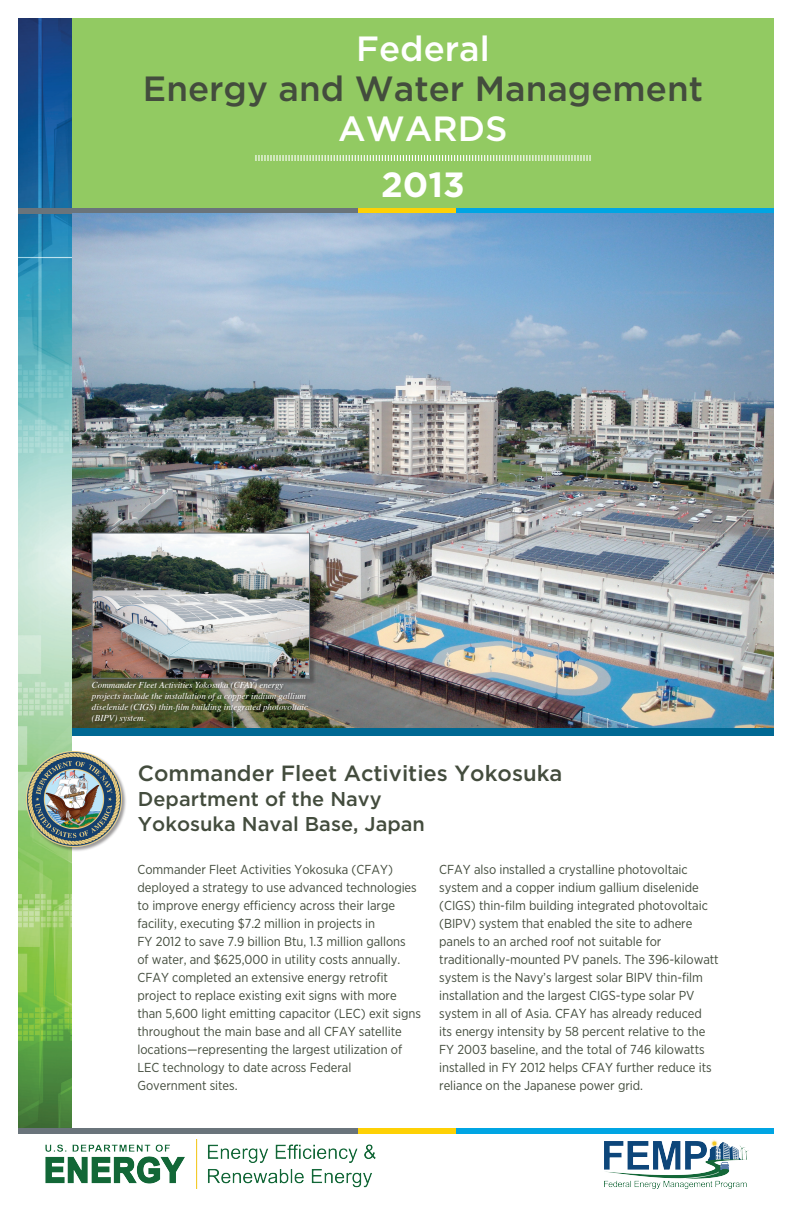
<style>
.page{position:relative;width:792px;height:1224px;background:#fff}
.page>*{position:absolute;margin:0;border:0;box-sizing:border-box;transform-origin:0 0}
.t1{font:500 35px "Gotham";color:#434c3d}
.t2{font:500 35px "Gotham";color:#fff}
.t3{font:700 35px "Gotham";color:#fff}
.t4{font:500 22px "Gotham";color:#434c3d}
.t5{font:500 20px/25px "Gotham";color:#434c3d}
.t6{font:13px/18px "Gotham Narrow";letter-spacing:-.005em;color:#434c3d}
.t7{font:italic 9px/11px "Times";color:#fff}
</style>
<div class="page">
<img style="left:18px;top:18px;width:54px;height:1111px">
<div style="left:72px;top:18px;width:702px;height:195px;background:#92ca62"></div>
<div style="left:18px;top:1129px;width:573px;height:5px;background:#6a747b"></div>
<div style="left:358px;top:1129px;width:139px;height:5px;background:#fed105"></div>
<div style="left:457px;top:1129px;width:317px;height:5px;background:#00a5e3"></div>
<svg style="left:255px;top:155px;width:336px;height:6px"></svg>
<img style="left:605px;top:1140px;width:143px;height:48px">
<img style="left:45px;top:1139px;width:331px;height:49px">
<div style="left:18px;top:208px;width:573px;height:5px;background:#6a747b"></div>
<div style="left:358px;top:208px;width:139px;height:5px;background:#fed105"></div>
<div style="left:457px;top:208px;width:317px;height:5px;background:#00a5e3"></div>
<img style="left:72px;top:213px;width:702px;height:515px">
<div style="left:72px;top:728px;width:702px;height:7px;background:#006893"></div>
<div style="left:26px;top:751px;width:101px;height:101px;background:#231f20;opacity:.45"></div>
<img style="left:26px;top:752px;width:95px;height:95px">
<div style="left:93px;top:534px;width:223px;height:151px;background:#231f20;opacity:.36"></div>
<img style="left:94px;top:535px;width:214px;height:142px">
<div style="left:92px;top:533px;width:218px;height:146px;border:1px solid #6a747b"></div>
<div style="left:91px;top:682px;width:219px;height:43px;background:#231f20;opacity:.41"></div>
<h1 class="t2" style="left:356px;top:26px;width:135px">Federal</h1>
<h1 class="t1" style="left:143px;top:66px;width:562px">Energy and Water Management</h1>
<h1 class="t2" style="left:338px;top:106px;width:171px">AWARDS</h1>
<h1 class="t3" style="left:381px;top:162px;width:85px">2013</h1>
<p class="t7" style="left:92px;top:679px;width:218px">Commander Fleet Activities Yokosuka (CFAY) energy projects include the installation of a copper indium gallium diselenide (CIGS) thin-film building integrated photovoltaic (BIPV) system.</p>
<p class="t4" style="left:138px;top:759px;width:426px">Commander Fleet Activities Yokosuka</p>
<p class="t5" style="left:138px;top:786px;width:289px">Department of the Navy<br>Yokosuka Naval Base, Japan</p>
<p class="t6" style="left:137px;top:861px;width:285px">Commander Fleet Activities Yokosuka (CFAY) deployed a strategy to use advanced technologies to improve energy efficiency across their large facility, executing $7.2 million in projects in<br>FY 2012 to save 7.9 billion Btu, 1.3 million gallons<br>of water, and $625,000 in utility costs annually.<br>CFAY completed an extensive energy retrofit project to replace existing exit signs with more than 5,600 light emitting capacitor (LEC) exit signs throughout the main base and all CFAY satellite locations—representing the largest utilization of LEC technology to date across Federal Government sites.</p>
<p class="t6" style="left:439px;top:861px;width:281px">CFAY also installed a crystalline photovoltaic system and a copper indium gallium diselenide (CIGS) thin-film building integrated photovoltaic (BIPV) system that enabled the site to adhere panels to an arched roof not suitable for traditionally-mounted PV panels. The 396-kilowatt system is the Navy’s largest solar BIPV thin-film installation and the largest CIGS-type solar PV system in all of Asia. CFAY has already reduced<br>its energy intensity by 58 percent relative to the FY 2003 baseline, and the total of 746 kilowatts installed in FY 2012 helps CFAY further reduce its reliance on the Japanese power grid.</p>
</div>
